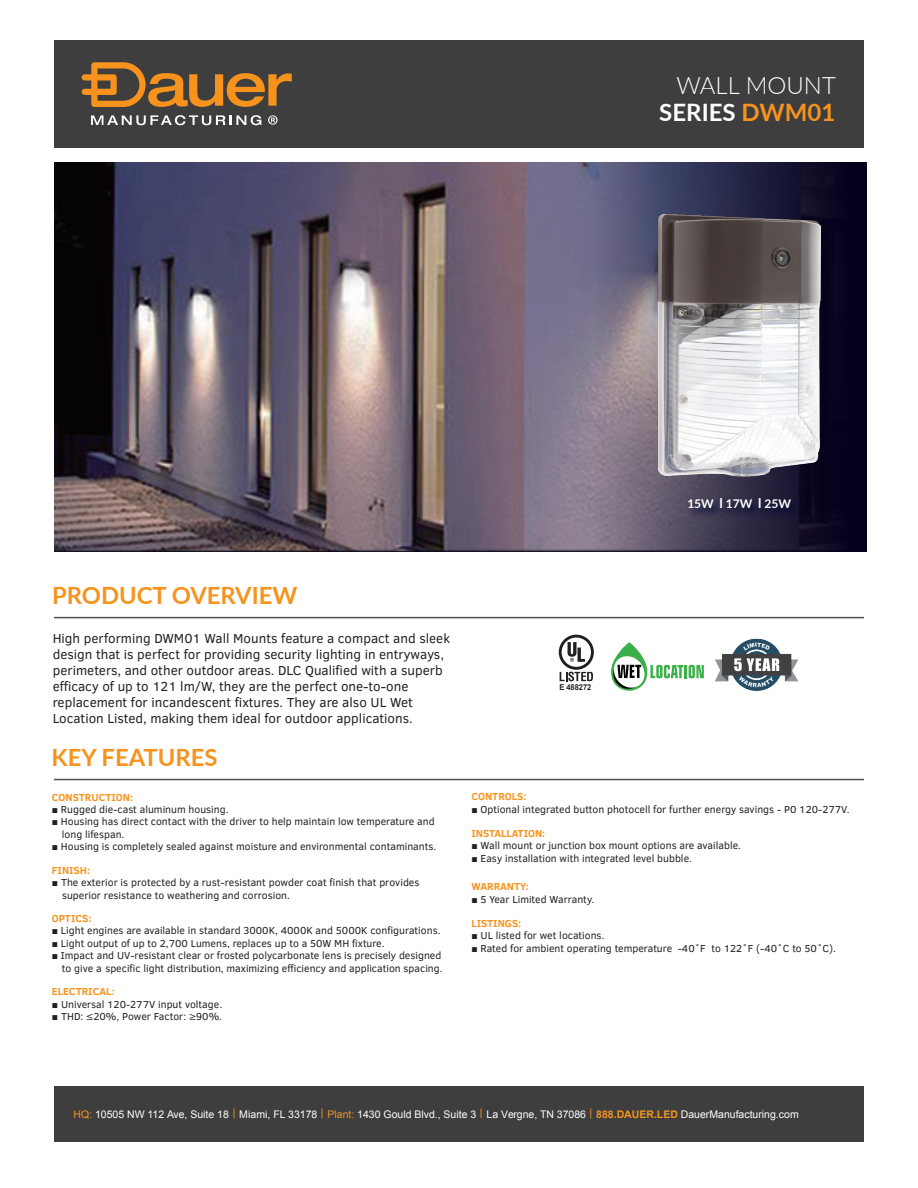
<style>
.page{position:relative;width:918px;height:1188px;background:#fff}
.page>*{position:absolute;margin:0;border:0;box-sizing:border-box;transform-origin:0 0}
.t1{font:700 24px "Lato";color:#fff}
.t2{font:300 24px "Lato";color:#fff}
.t3{font:700 23.7px "Lato";color:#f7931d}
.t4{font:13.35px/16px "Clear Sans";color:#231f20}
.t5{font:700 12px "Lato";color:#fff}
.t6{font:10.5px "Arial";color:#fff}
.t7{font:10.35px/12.5px "Clear Sans";color:#231f20}
.t8{font:700 10.35px "Clear Sans";color:#f7931d}
.t9{font:700 8.1px "Arial";color:#231f20;scale:.92 1}
.s1{color:#f7931d}
.s2{font-size:13.5px}
.s3{font-weight:700;color:#f7931d}
</style>
<div class="page">
<img style="left:54px;top:162px;width:242px;height:389px">
<svg style="left:296px;top:162px;width:37px;height:389px;background:#5f5158"></svg>
<svg style="left:333px;top:162px;width:534px;height:389px;background:#6b5f70"></svg>
<svg style="left:611px;top:643px;width:93px;height:48px"></svg>
<img style="left:712px;top:618px;width:90px;height:73px">
<svg style="left:559px;top:635px;width:35px;height:46px"></svg>
<div style="left:54px;top:40px;width:810px;height:108px;background:#3e3e3f"></div>
<svg style="left:91px;top:115px;width:170px;height:10px"></svg>
<svg style="left:268px;top:115px;width:10px;height:10px"></svg>
<svg style="left:82px;top:62px;width:210px;height:45px"></svg>
<hr style="left:54px;top:779px;width:810px;height:1px;background:#4f4f51">
<div style="left:54px;top:1086px;width:810px;height:56px;background:#3e3e3f"></div>
<img style="left:644px;top:204px;width:191px;height:280px">
<hr style="left:54px;top:617px;width:810px;height:1px;background:#4f4f51">
<div style="left:686px;top:495px;width:117px;height:26px;background:#000b38;opacity:.75"></div>
<p class="t2" style="left:676px;top:68px;width:161px">WALL MOUNT</p>
<p class="t1" style="left:659px;top:94px;width:177px">SERIES <span class="s1">DWM01</span></p>
<p class="t5" style="left:687px;top:495px;width:105px">15W <span class="s2">l</span> 17W <span class="s2">l</span> 25W</p>
<p class="t3" style="left:52px;top:578px;width:247px">PRODUCT OVERVIEW</p>
<p class="t4" style="left:53px;top:630px;width:399px">High performing DWM01 Wall Mounts feature a compact and sleek design that is perfect for providing security lighting in entryways, perimeters, and other outdoor areas. DLC Qualified with a superb efficacy of up to 121 lm/W, they are the perfect one-to-one replacement for incandescent fixtures. They are also UL Wet Location Listed, making them ideal for outdoor applications.</p>
<p class="t3" style="left:52px;top:740px;width:167px">KEY FEATURES</p>
<p class="t8" style="left:52px;top:789px;width:83px">CONSTRUCTION:</p>
<p class="t7" style="left:52px;top:803px;width:178px">■ Rugged die-cast aluminum housing.</p>
<p class="t7" style="left:62px;top:816px;width:374px;text-indent:-10px">■ Housing has direct contact with the driver to help maintain low temperature and long lifespan.</p>
<p class="t7" style="left:52px;top:841px;width:386px">■ Housing is completely sealed against moisture and environmental contaminants.</p>
<p class="t8" style="left:52px;top:863px;width:39px">FINISH:</p>
<p class="t7" style="left:62px;top:876px;width:359px;text-indent:-10px">■ The exterior is protected by a rust-resistant powder coat finish that provides superior resistance to weathering and corrosion.</p>
<p class="t8" style="left:52px;top:911px;width:41px">OPTICS:</p>
<p class="t7" style="left:52px;top:924px;width:390px">■ Light engines are available in standard 3000K, 4000K and 5000K configurations.</p>
<p class="t7" style="left:52px;top:937px;width:334px">■ Light output of up to 2,700 Lumens, replaces up to a 50W MH fixture.</p>
<p class="t7" style="left:52px;top:949px;width:392px;text-align:right">■ Impact and UV-resistant clear or frosted polycarbonate lens is precisely designed to give a specific light distribution, maximizing efficiency and application spacing.</p>
<p class="t8" style="left:52px;top:984px;width:64px">ELECTRICAL:</p>
<p class="t7" style="left:52px;top:998px;width:172px">■ Universal 120-277V input voltage.</p>
<p class="t7" style="left:52px;top:1011px;width:172px">■ THD: ≤20%, Power Factor: ≥90%.</p>
<p class="t9" style="left:559px;top:682px;width:36px">E 488272</p>
<p class="t8" style="left:471px;top:789px;width:56px">CONTROLS:</p>
<p class="t7" style="left:471px;top:803px;width:380px">■ Optional integrated button photocell for further energy savings - P0 120-277V.</p>
<p class="t8" style="left:471px;top:826px;width:75px">INSTALLATION:</p>
<p class="t7" style="left:471px;top:839px;width:271px">■ Wall mount or junction box mount options are available.</p>
<p class="t7" style="left:471px;top:852px;width:222px">■ Easy installation with integrated level bubble.</p>
<p class="t8" style="left:471px;top:879px;width:59px">WARRANTY:</p>
<p class="t7" style="left:471px;top:893px;width:125px">■ 5 Year Limited Warranty.</p>
<p class="t8" style="left:471px;top:916px;width:51px">LISTINGS:</p>
<p class="t7" style="left:471px;top:929px;width:135px">■ UL listed for wet locations.</p>
<p class="t7" style="left:471px;top:942px;width:366px">■ Rated for ambient operating temperature -40˚F to 122˚F (-40˚C to 50˚C).</p>
<p class="t6" style="left:73px;top:1107px;width:727px"><span class="s1">HQ:</span> 10505 NW 112 Ave, Suite 18 <span class="s1">|</span> Miami, FL 33178 <span class="s1">| Plant:</span> 1430 Gould Blvd., Suite 3 <span class="s1">|</span> La Vergne, TN 37086 <span class="s1">|</span> <span class="s3">888.DAUER.LED</span> DauerManufacturing.com</p>
</div>
